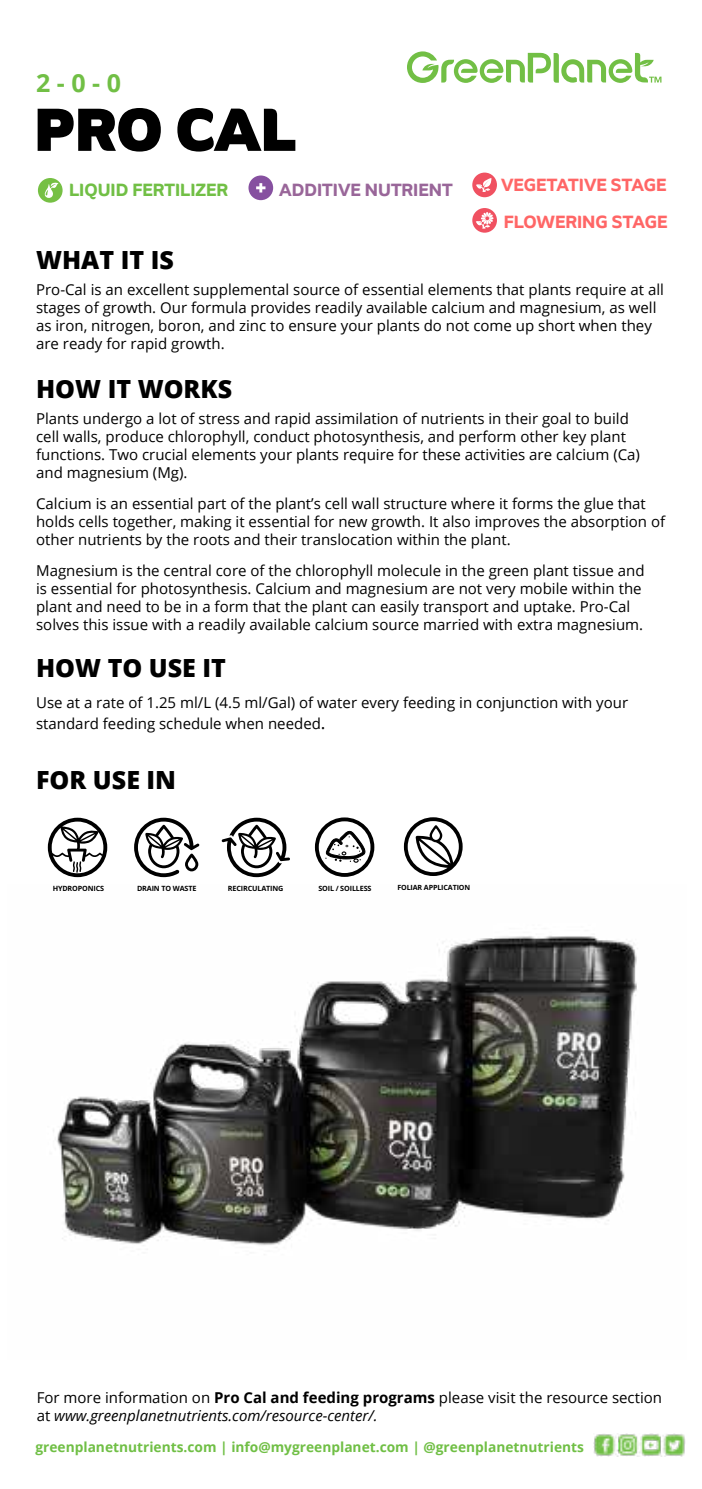
<style>
.page{position:relative;width:702px;height:1489px;background:#fff}
.page>*{position:absolute;margin:0;border:0;box-sizing:border-box;transform-origin:0 0}
.t1{font:60px "Amino Regular 9";color:#000}
.t2{font:800 25px "Open Sans";color:#000}
.t3{font:700 25px "Open Sans";color:#71bf45}
.t4{font:17.5px "Amino Regular 13";color:#f66}
.t5{font:17.5px "Amino Regular 13";color:#71bf45}
.t6{font:17.5px "Amino Regular 13";color:#969}
.t7{font:15px/18px "Open Sans";color:#000}
.t8{font:700 13.75px "Open Sans";color:#70bf45}
.t9{font:700 7.25px "Open Sans";letter-spacing:-.02em;color:#000}
.s1{font-size:17.5px}
.s2{font-weight:700}
.s3{font-style:italic}
</style>
<div class="page">
<img style="left:53px;top:936px;width:584px;height:312px">
<img style="left:593px;top:1433px;width:92px;height:23px">
<svg style="left:472px;top:172px;width:25px;height:25px"></svg>
<svg style="left:48px;top:817px;width:59px;height:60px"></svg>
<svg style="left:134px;top:817px;width:65px;height:60px"></svg>
<svg style="left:221px;top:817px;width:69px;height:60px"></svg>
<svg style="left:315px;top:817px;width:59px;height:59px"></svg>
<svg style="left:404px;top:817px;width:58px;height:59px"></svg>
<svg style="left:472px;top:208px;width:25px;height:25px"></svg>
<svg style="left:248px;top:175px;width:25px;height:25px"></svg>
<svg style="left:38px;top:178px;width:25px;height:25px"></svg>
<svg style="left:407px;top:51px;width:254px;height:32px"></svg>
<h2 class="t3" style="left:36px;top:73px;width:86px">2 - 0 - 0</h2>
<h1 class="t1" style="left:34px;top:95px;width:264px">PRO CAL</h1>
<p class="t5" style="left:69px;top:184px;width:161px">LIQUID FERTILIZER</p>
<p class="t6" style="left:279px;top:183px;width:175px">ADDITIVE NUTRIENT</p>
<p class="t4" style="left:501px;top:179px;width:167px">VEGETATIVE STAGE</p>
<p class="t4" style="left:503px;top:215px;width:165px">FLOWERING STAGE</p>
<h2 class="t2" style="left:36px;top:246px;width:139px">WHAT IT IS</h2>
<p class="t7" style="left:36px;top:282px;width:629px">Pro-Cal is an excellent supplemental source of essential elements that plants require at all stages of growth. Our formula provides readily available calcium and magnesium, as well as iron, nitrogen, boron, and zinc to ensure your plants do not come up short when they are ready for rapid growth.</p>
<h2 class="t2" style="left:36px;top:375px;width:197px">HOW IT WORKS</h2>
<p class="t7" style="left:36px;top:411px;width:605px">Plants undergo a lot of stress and rapid assimilation of nutrients in their goal to build cell walls, produce chlorophyll, conduct photosynthesis, and perform other key plant functions. Two crucial elements your plants require for these activities are calcium (Ca) and magnesium (Mg).</p>
<p class="t7" style="left:36px;top:496px;width:630px">Calcium is an essential part of the plant’s cell wall structure where it forms the glue that holds cells together, making it essential for new growth. It also improves the absorption of other nutrients by the roots and their translocation within the plant.</p>
<p class="t7" style="left:36px;top:563px;width:610px">Magnesium is the central core of the chlorophyll molecule in the green plant tissue and is essential for photosynthesis. Calcium and magnesium are not very mobile within the plant and need to be in a form that the plant can easily transport and uptake. Pro-Cal solves this issue with a readily available calcium source married with extra magnesium.</p>
<h2 class="t2" style="left:36px;top:654px;width:191px">HOW TO USE IT</h2>
<p class="t7" style="left:36px;top:693px;width:593px;line-height:21px">Use at a rate of 1.25 ml/L (4.5 ml/Gal) of water every feeding in conjunction with your standard feeding schedule when needed<span class="s1">.</span></p>
<h2 class="t2" style="left:36px;top:766px;width:141px">FOR USE IN</h2>
<p class="t9" style="left:53px;top:884px;width:53px">HYDROPONICS</p>
<p class="t9" style="left:137px;top:884px;width:61px">DRAIN TO WASTE</p>
<p class="t9" style="left:228px;top:884px;width:57px">RECIRCULATING</p>
<p class="t9" style="left:318px;top:883px;width:55px">SOIL / SOILLESS</p>
<p class="t9" style="left:397px;top:882px;width:74px">FOLIAR APPLICATION</p>
<p class="t7" style="left:37px;top:1389px;width:627px">For more information on <span class="s2">Pro Cal and feeding programs</span> please visit the resource section at <span class="s3">www.greenplanetnutrients.com/resource-center/.</span></p>
<p class="t8" style="left:35px;top:1440px;width:550px">greenplanetnutrients.com | info@mygreenplanet.com | @greenplanetnutrients</p>
</div>
